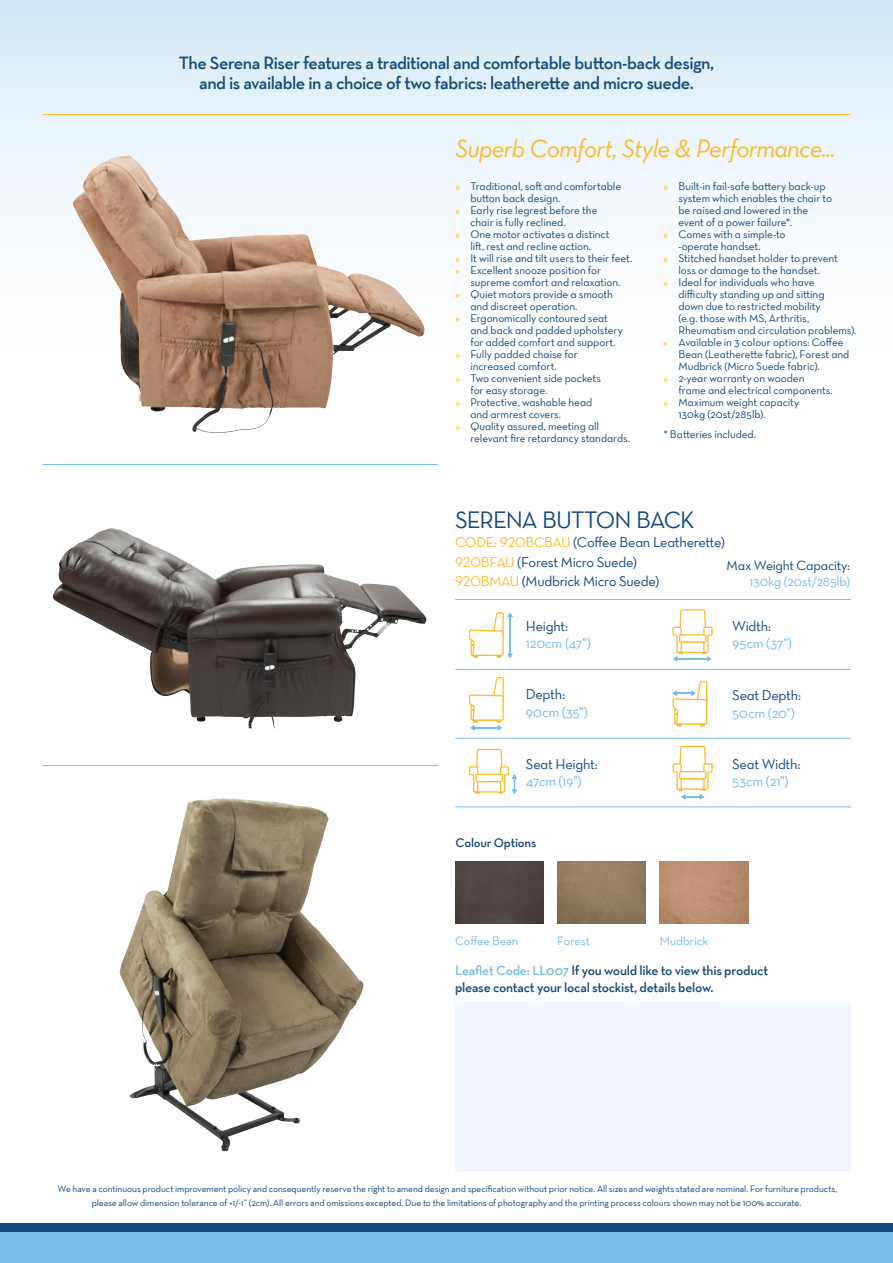
<style>
.page{position:relative;width:893px;height:1263px;background:#fff}
.page>*{position:absolute;margin:0;border:0;box-sizing:border-box;transform-origin:0 0}
.t1{font:25.5px "Neutraface Text TT Book Italic Alt";letter-spacing:-.035em;color:#fdbb2e}
.t2{font:24.15px "Neutraface Text TT Book Alt";letter-spacing:-.04em;color:#144a7c}
.t3{font:600 18px "Neutraface Text TT";letter-spacing:-.03em;color:#144a7c}
.t4{font:14.4px "Neutraface Text TT Book Alt";letter-spacing:-.02em;color:#144a7c}
.t5{font:14.4px "Neutraface Text TT Book Alt";letter-spacing:-.015em;color:#78bde8}
.t6{font:13.65px "Neutraface Text TT Book Alt";letter-spacing:-.02em;color:#144a7c}
.t7{font:13.65px "Neutraface Text TT Book Alt";letter-spacing:-.015em;color:#78bde8}
.t8{font:600 13.5px "Neutraface Text TT";letter-spacing:-.015em;color:#144a7c}
.t9{font:12.75px "Neutraface Text TT Demi Alt";letter-spacing:-.015em;color:#144a7c}
.COLOUR_CAPTION{font:12.3px "Neutraface Text TT";letter-spacing:-.005em;color:#78bde8}
.t10{font:11.25px/12px "Neutraface Text TT Book Alt";letter-spacing:-.005em;color:#144a7c}
.t11{font:9.45px/13.5px "Neutraface Text TT";letter-spacing:-.005em;color:#144a7c;text-align:center}
.s1{color:#fdbb2e}
.s2{color:#78bde8}
</style>
<div class="page">
<div style="left:0;top:0;width:893px;height:465px;background:linear-gradient(to bottom,#dbecf8,#fff)"></div>
<div style="left:455px;top:1002px;width:395px;height:170px;background:#f1f7fc"></div>
<div style="left:0;top:1230px;width:893px;height:33px;background:#78bde8"></div>
<div style="left:0;top:1223px;width:893px;height:8px;background:#144a7c"></div>
<img style="left:455px;top:862px;width:88px;height:62px">
<img style="left:557px;top:862px;width:89px;height:62px">
<img style="left:660px;top:862px;width:88px;height:62px">
<hr style="left:43px;top:464px;width:395px;height:1px;background:#78bde8">
<hr style="left:43px;top:765px;width:395px;height:1px;background:#78bde8">
<img style="left:119px;top:798px;width:245px;height:353px">
<img style="left:71px;top:156px;width:350px;height:277px">
<img style="left:53px;top:530px;width:355px;height:198px">
<hr style="left:455px;top:806px;width:396px;height:1px;background:#78bde8">
<hr style="left:455px;top:599px;width:396px;height:1px;background:#78bde8">
<hr style="left:455px;top:669px;width:396px;height:1px;background:#78bde8">
<hr style="left:455px;top:738px;width:396px;height:1px;background:#78bde8">
<svg style="left:672px;top:609px;width:41px;height:199px"></svg>
<div style="left:680px;top:635px;width:26px;height:7px;background:#fff"></div>
<div style="left:679px;top:634px;width:28px;height:9px;border:1px solid #fdbb2e"></div>
<svg style="left:455px;top:1002px;width:317px;height:3px"></svg>
<hr style="left:43px;top:114px;width:807px;height:1px;background:#fdbb2e">
<svg style="left:468px;top:612px;width:49px;height:182px"></svg>
<p class="t3" style="left:179px;top:52px;width:537px">The Serena Riser features a traditional and comfortable button-back design,</p>
<p class="t3" style="left:199px;top:71px;width:496px">and is available in a choice of two fabrics: leatherette and micro suede.</p>
<p class="t1" style="left:455px;top:132px;width:382px">Superb Comfort, Style &amp; Performance...</p>
<p class="t10" style="left:470px;top:180px;width:152px;text-indent:-15px"><span class="s1">»</span> Traditional, soft and comfortable button back design.</p>
<p class="t10" style="left:470px;top:204px;width:129px;text-indent:-15px"><span class="s1">»</span> Early rise legrest before the chair is fully reclined.</p>
<p class="t10" style="left:455px;top:228px;width:156px;text-align:center"><span class="s1">»</span> One motor activates a distinct lift, rest and recline action.</p>
<p class="t10" style="left:455px;top:252px;width:178px"><span class="s1">»</span> It will rise and tilt users to their feet.</p>
<p class="t10" style="left:470px;top:264px;width:152px;text-indent:-15px"><span class="s1">»</span> Excellent snooze position for supreme comfort and relaxation.</p>
<p class="t10" style="left:470px;top:288px;width:144px;text-indent:-15px"><span class="s1">»</span> Quiet motors provide a smooth and discreet operation.</p>
<p class="t10" style="left:470px;top:312px;width:154px;text-indent:-15px"><span class="s1">»</span> Ergonomically contoured seat and back and padded upholstery for added comfort and support.</p>
<p class="t10" style="left:455px;top:348px;width:124px;text-align:center"><span class="s1">»</span> Fully padded chaise for increased comfort.</p>
<p class="t10" style="left:470px;top:372px;width:132px;text-indent:-15px"><span class="s1">»</span> Two convenient side pockets for easy storage.</p>
<p class="t10" style="left:470px;top:396px;width:123px;text-indent:-15px"><span class="s1">»</span> Protective, washable head and armrest covers.</p>
<p class="t10" style="left:470px;top:420px;width:161px;text-indent:-15px"><span class="s1">»</span> Quality assured, meeting all relevant fire retardancy standards.</p>
<p class="t10" style="left:678px;top:180px;width:155px;text-indent:-15px"><span class="s1">»</span> Built-in fail-safe battery back-up system which enables the chair to be raised and lowered in the event of a power failure*.</p>
<p class="t10" style="left:678px;top:228px;width:109px;text-indent:-15px"><span class="s1">»</span> Comes with a simple-to -operate handset.</p>
<p class="t10" style="left:663px;top:252px;width:176px;text-align:center"><span class="s1">»</span> Stitched handset holder to prevent loss or damage to the handset.</p>
<p class="t10" style="left:678px;top:276px;width:179px;text-indent:-15px"><span class="s1">»</span> Ideal for individuals who have difficulty standing up and sitting<br>down due to restricted mobility<br>(e.g. those with MS, Arthritis, Rheumatism and circulation problems).</p>
<p class="t10" style="left:678px;top:336px;width:173px;text-indent:-15px"><span class="s1">»</span> Available in 3 colour options: Coffee<br>Bean (Leatherette fabric), Forest and<br>Mudbrick (Micro Suede fabric).</p>
<p class="t10" style="left:678px;top:372px;width:156px;text-indent:-15px"><span class="s1">»</span> 2-year warranty on wooden frame and electrical components.</p>
<p class="t10" style="left:678px;top:396px;width:122px;text-indent:-15px"><span class="s1">»</span> Maximum weight capacity<br>130kg (20st/285lb).</p>
<p class="t10" style="left:663px;top:428px;width:94px">* Batteries included.</p>
<p class="t2" style="left:455px;top:505px;width:241px">SERENA BUTTON BACK</p>
<p class="t4" style="left:455px;top:533px;width:271px"><span class="s1">CODE: 920BCBAU</span> (Coffee Bean Leatherette)</p>
<p class="t4" style="left:455px;top:553px;width:183px"><span class="s1">920BFAU</span> (Forest Micro Suede)</p>
<p class="t4" style="left:455px;top:572px;width:206px"><span class="s1">920BMAU</span> (Mudbrick Micro Suede)</p>
<p class="t6" style="left:727px;top:557px;width:125px">Max Weight Capacity:</p>
<p class="t7" style="left:749px;top:573px;width:102px">130kg (20st/285lb)</p>
<p class="t4" style="left:526px;top:617px;width:44px">Height:</p>
<p class="t5" style="left:526px;top:635px;width:66px">120cm (47")</p>
<p class="t4" style="left:732px;top:617px;width:40px">Width:</p>
<p class="t5" style="left:732px;top:635px;width:61px">95cm (37")</p>
<p class="t4" style="left:526px;top:685px;width:41px">Depth:</p>
<p class="t5" style="left:526px;top:703px;width:63px">90cm (35")</p>
<p class="t4" style="left:732px;top:686px;width:70px">Seat Depth:</p>
<p class="t5" style="left:732px;top:704px;width:64px">50cm (20")</p>
<p class="t4" style="left:526px;top:755px;width:73px">Seat Height:</p>
<p class="t5" style="left:526px;top:772px;width:57px">47cm (19")</p>
<p class="t4" style="left:732px;top:755px;width:70px">Seat Width:</p>
<p class="t5" style="left:732px;top:772px;width:58px">53cm (21")</p>
<p class="t9" style="left:455px;top:834px;width:82px">Colour Options</p>
<p class="COLOUR_CAPTION" style="left:455px;top:933px;width:65px">Coffee Bean</p>
<p class="COLOUR_CAPTION" style="left:557px;top:933px;width:34px">Forest</p>
<p class="COLOUR_CAPTION" style="left:660px;top:933px;width:50px">Mudbrick</p>
<p class="t8" style="left:455px;top:962px;width:315px"><span class="s2">Leaflet Code: LL007</span> If you would like to view this product</p>
<p class="t8" style="left:455px;top:978px;width:260px">please contact your local stockist, details below.</p>
<p class="t11" style="left:57px;top:1182px;width:781px">We have a continuous product improvement policy and consequently reserve the right to amend design and specification without prior notice. All sizes and weights stated are nominal. For furniture products, please allow dimension tolerance of +1/-1” (2cm). All errors and omissions excepted. Due to the limitations of photography and the printing process colours shown may not be 100% accurate.</p>
</div>
